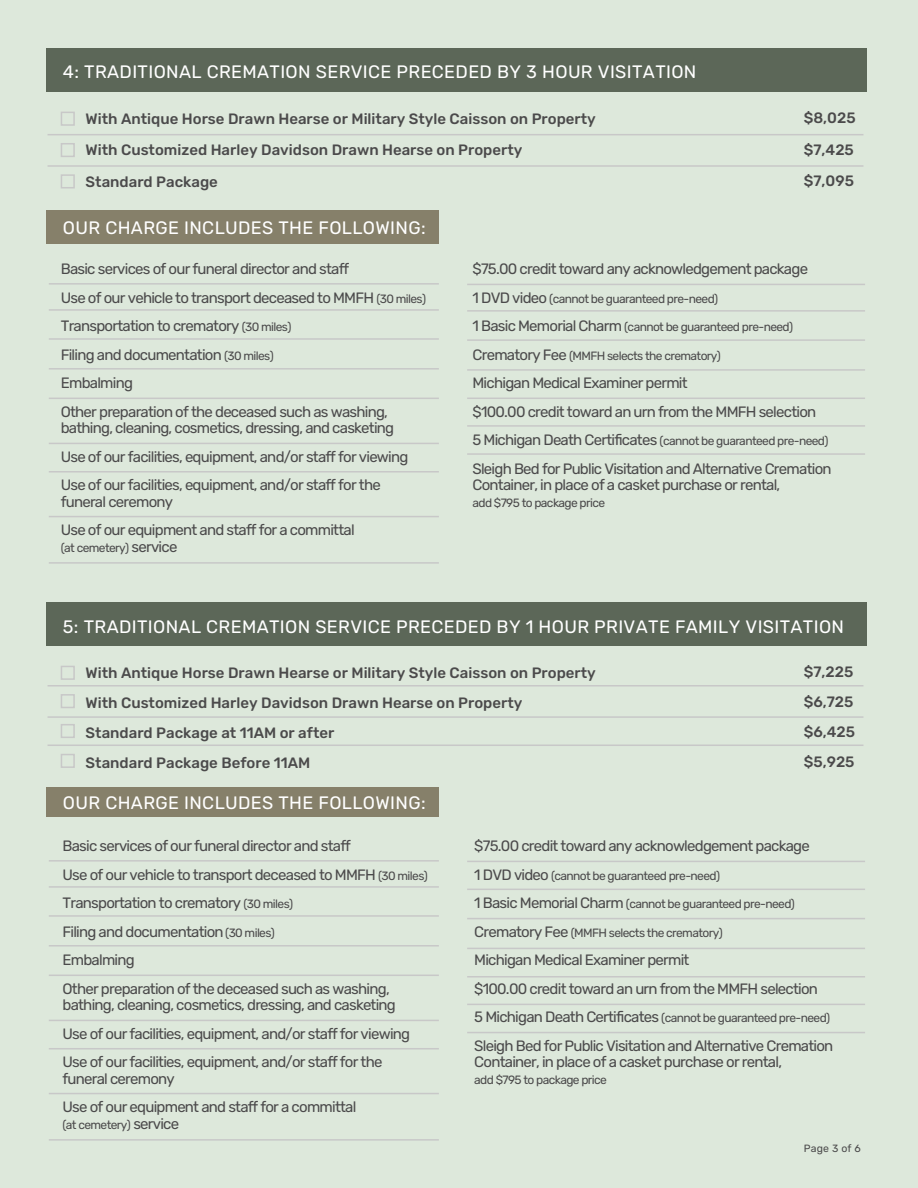
<style>
.page{position:relative;width:918px;height:1188px;background:#dde8db}
.page>*{position:absolute;margin:0;border:0;box-sizing:border-box;transform-origin:0 0}
.t1{font:18px "Rubik";letter-spacing:.02em;color:#fff}
.t2{font:15px/28.5px "Rubik";letter-spacing:-.05em;color:#4b4a4b}
.t3{font:500 15px/30px "Rubik";color:#4b4a4b}
.t4{font:12px "Rubik";letter-spacing:-.05em;color:#4b4a4b}
.t5{font:10.5px "Rubik";letter-spacing:.02em;color:#4b4a4b}
.s1{font-size:12px}
.s2{font-size:15px}
</style>
<div class="page">
<div style="left:46px;top:210px;width:393px;height:33px;background:#86806a"></div>
<hr style="left:49px;top:283px;width:390px;height:2px;background:#c8c8c8">
<hr style="left:49px;top:309px;width:390px;height:2px;background:#c8c8c8">
<hr style="left:49px;top:338px;width:390px;height:2px;background:#c8c8c8">
<hr style="left:49px;top:368px;width:390px;height:2px;background:#c8c8c8">
<hr style="left:49px;top:443px;width:390px;height:1px;background:#c8c8c8">
<hr style="left:49px;top:471px;width:390px;height:2px;background:#c8c8c8">
<hr style="left:49px;top:516px;width:390px;height:1px;background:#c8c8c8">
<hr style="left:49px;top:562px;width:390px;height:2px;background:#c8c8c8">
<hr style="left:49px;top:398px;width:390px;height:1px;background:#c8c8c8">
<hr style="left:467px;top:284px;width:398px;height:1px;background:#c8c8c8">
<hr style="left:467px;top:310px;width:398px;height:2px;background:#c8c8c8">
<hr style="left:467px;top:339px;width:398px;height:2px;background:#c8c8c8">
<hr style="left:467px;top:369px;width:398px;height:2px;background:#c8c8c8">
<hr style="left:467px;top:398px;width:398px;height:1px;background:#c8c8c8">
<hr style="left:467px;top:453px;width:398px;height:2px;background:#c8c8c8">
<hr style="left:467px;top:425px;width:398px;height:2px;background:#c8c8c8">
<div style="left:46px;top:48px;width:820px;height:43px;background:#5c6758"></div>
<hr style="left:48px;top:134px;width:815px;height:1px;background:#c8c8c8">
<hr style="left:48px;top:165px;width:815px;height:2px;background:#c8c8c8">
<div style="left:61px;top:112px;width:14px;height:14px;border:2px solid #c8c8c8"></div>
<div style="left:61px;top:143px;width:14px;height:14px;border:2px solid #c8c8c8"></div>
<div style="left:61px;top:174px;width:14px;height:14px;border:2px solid #c8c8c8"></div>
<div style="left:46px;top:787px;width:393px;height:30px;background:#86806a"></div>
<hr style="left:49px;top:860px;width:390px;height:2px;background:#c8c8c8">
<hr style="left:49px;top:886px;width:390px;height:2px;background:#c8c8c8">
<hr style="left:49px;top:915px;width:390px;height:2px;background:#c8c8c8">
<hr style="left:49px;top:945px;width:390px;height:2px;background:#c8c8c8">
<hr style="left:49px;top:1020px;width:390px;height:1px;background:#c8c8c8">
<hr style="left:49px;top:1048px;width:390px;height:1px;background:#c8c8c8">
<hr style="left:49px;top:1093px;width:390px;height:1px;background:#c8c8c8">
<hr style="left:49px;top:1139px;width:390px;height:2px;background:#c8c8c8">
<hr style="left:49px;top:975px;width:390px;height:1px;background:#c8c8c8">
<hr style="left:467px;top:861px;width:398px;height:1px;background:#c8c8c8">
<hr style="left:467px;top:889px;width:398px;height:1px;background:#c8c8c8">
<hr style="left:467px;top:918px;width:398px;height:1px;background:#c8c8c8">
<hr style="left:467px;top:948px;width:398px;height:1px;background:#c8c8c8">
<hr style="left:467px;top:976px;width:398px;height:2px;background:#c8c8c8">
<hr style="left:467px;top:1032px;width:398px;height:1px;background:#c8c8c8">
<hr style="left:467px;top:1004px;width:398px;height:1px;background:#c8c8c8">
<div style="left:46px;top:603px;width:820px;height:43px;background:#5c6758"></div>
<hr style="left:48px;top:685px;width:815px;height:2px;background:#c8c8c8">
<hr style="left:48px;top:716px;width:815px;height:2px;background:#c8c8c8">
<hr style="left:48px;top:745px;width:815px;height:1px;background:#c8c8c8">
<div style="left:61px;top:666px;width:14px;height:14px;border:2px solid #c8c8c8"></div>
<div style="left:61px;top:694px;width:14px;height:14px;border:2px solid #c8c8c8"></div>
<div style="left:61px;top:724px;width:14px;height:14px;border:2px solid #c8c8c8"></div>
<div style="left:61px;top:754px;width:14px;height:14px;border:2px solid #c8c8c8"></div>
<p class="t1" style="left:63px;top:62px;width:635px">4: TRADITIONAL CREMATION SERVICE PRECEDED BY 3 HOUR VISITATION</p>
<p class="t3" style="left:86px;top:103px;width:512px;line-height:31.5px">With Antique Horse Drawn Hearse or Military Style Caisson on Property<br>With Customized Harley Davidson Drawn Hearse on Property<br>Standard Package</p>
<p class="t3" style="left:804px;top:103px;width:53px;line-height:31.5px;text-align:justify">$8,025 $7,425 $7,095</p>
<p class="t1" style="left:63px;top:217px;width:364px">OUR CHARGE INCLUDES THE FOLLOWING:</p>
<p class="t2" style="left:61px;top:255px;width:367px">Basic services of our funeral director and staff<br>Use of our vehicle to transport deceased to MMFH <span class="s1">(30 miles)<br></span>Transportation to crematory <span class="s1">(30 miles)<br></span>Filing and documentation <span class="s1">(30 miles)<br></span>Embalming<br>Other preparation of the deceased such as washing,</p>
<p class="t2" style="left:61px;top:414px;width:349px">bathing, cleaning, cosmetics, dressing, and casketing<br>Use of our facilities, equipment, and/or staff for viewing<br>Use of our facilities, equipment, and/or staff for the</p>
<p class="t2" style="left:61px;top:488px;width:295px">funeral ceremony<br>Use of our equipment and staff for a committal</p>
<p class="t4" style="left:61px;top:541px;width:118px">(at cemetery) <span class="s2">service</span></p>
<p class="t2" style="left:472px;top:255px;width:337px">$75.00 credit toward any acknowledgement package</p>
<p class="t4" style="left:472px;top:292px;width:247px"><span class="s2">1 DVD video</span> (cannot be guaranteed pre-need)</p>
<p class="t4" style="left:472px;top:320px;width:322px"><span class="s2">1 Basic Memorial Charm</span> (cannot be guaranteed pre-need)</p>
<p class="t4" style="left:472px;top:349px;width:250px"><span class="s2">Crematory Fee</span> (MMFH selects the crematory)</p>
<p class="t2" style="left:472px;top:369px;width:345px">Michigan Medical Examiner permit<br>$100.00 credit toward an urn from the MMFH selection</p>
<p class="t4" style="left:472px;top:434px;width:358px"><span class="s2">5 Michigan Death Certificates</span> (cannot be guaranteed pre-need)</p>
<p class="t2" style="left:472px;top:461px;width:361px;line-height:16.5px">Sleigh Bed for Public Visitation and Alternative Cremation<br>Container, in place of a casket purchase or rental,</p>
<p class="t4" style="left:472px;top:496px;width:134px">add $795 to package price</p>
<p class="t1" style="left:63px;top:616px;width:783px">5: TRADITIONAL CREMATION SERVICE PRECEDED BY 1 HOUR PRIVATE FAMILY VISITATION</p>
<p class="t3" style="left:86px;top:658px;width:512px">With Antique Horse Drawn Hearse or Military Style Caisson on Property With Customized Harley Davidson Drawn Hearse on Property<br>Standard Package at 11AM or after<br>Standard Package Before 11AM</p>
<p class="t3" style="left:804px;top:658px;width:53px;text-align:justify">$7,225 $6,725 $6,425 $5,925</p>
<p class="t1" style="left:63px;top:793px;width:364px">OUR CHARGE INCLUDES THE FOLLOWING:</p>
<p class="t2" style="left:63px;top:832px;width:367px">Basic services of our funeral director and staff<br>Use of our vehicle to transport deceased to MMFH <span class="s1">(30 miles)<br></span>Transportation to crematory <span class="s1">(30 miles)<br></span>Filing and documentation <span class="s1">(30 miles)<br></span>Embalming<br>Other preparation of the deceased such as washing,</p>
<p class="t2" style="left:63px;top:991px;width:349px">bathing, cleaning, cosmetics, dressing, and casketing<br>Use of our facilities, equipment, and/or staff for viewing<br>Use of our facilities, equipment, and/or staff for the</p>
<p class="t2" style="left:63px;top:1065px;width:295px">funeral ceremony<br>Use of our equipment and staff for a committal</p>
<p class="t4" style="left:63px;top:1118px;width:118px">(at cemetery) <span class="s2">service</span></p>
<p class="t2" style="left:474px;top:832px;width:337px">$75.00 credit toward any acknowledgement package</p>
<p class="t4" style="left:474px;top:869px;width:247px"><span class="s2">1 DVD video</span> (cannot be guaranteed pre-need)</p>
<p class="t4" style="left:474px;top:897px;width:322px"><span class="s2">1 Basic Memorial Charm</span> (cannot be guaranteed pre-need)</p>
<p class="t4" style="left:474px;top:926px;width:250px"><span class="s2">Crematory Fee</span> (MMFH selects the crematory)</p>
<p class="t2" style="left:474px;top:946px;width:345px">Michigan Medical Examiner permit<br>$100.00 credit toward an urn from the MMFH selection</p>
<p class="t4" style="left:474px;top:1011px;width:358px"><span class="s2">5 Michigan Death Certificates</span> (cannot be guaranteed pre-need)</p>
<p class="t2" style="left:474px;top:1038px;width:361px;line-height:16.5px">Sleigh Bed for Public Visitation and Alternative Cremation<br>Container, in place of a casket purchase or rental,</p>
<p class="t4" style="left:474px;top:1073px;width:134px">add $795 to package price</p>
<p class="t5" style="left:804px;top:1142px;width:59px">Page 3 of 6</p>
</div>
